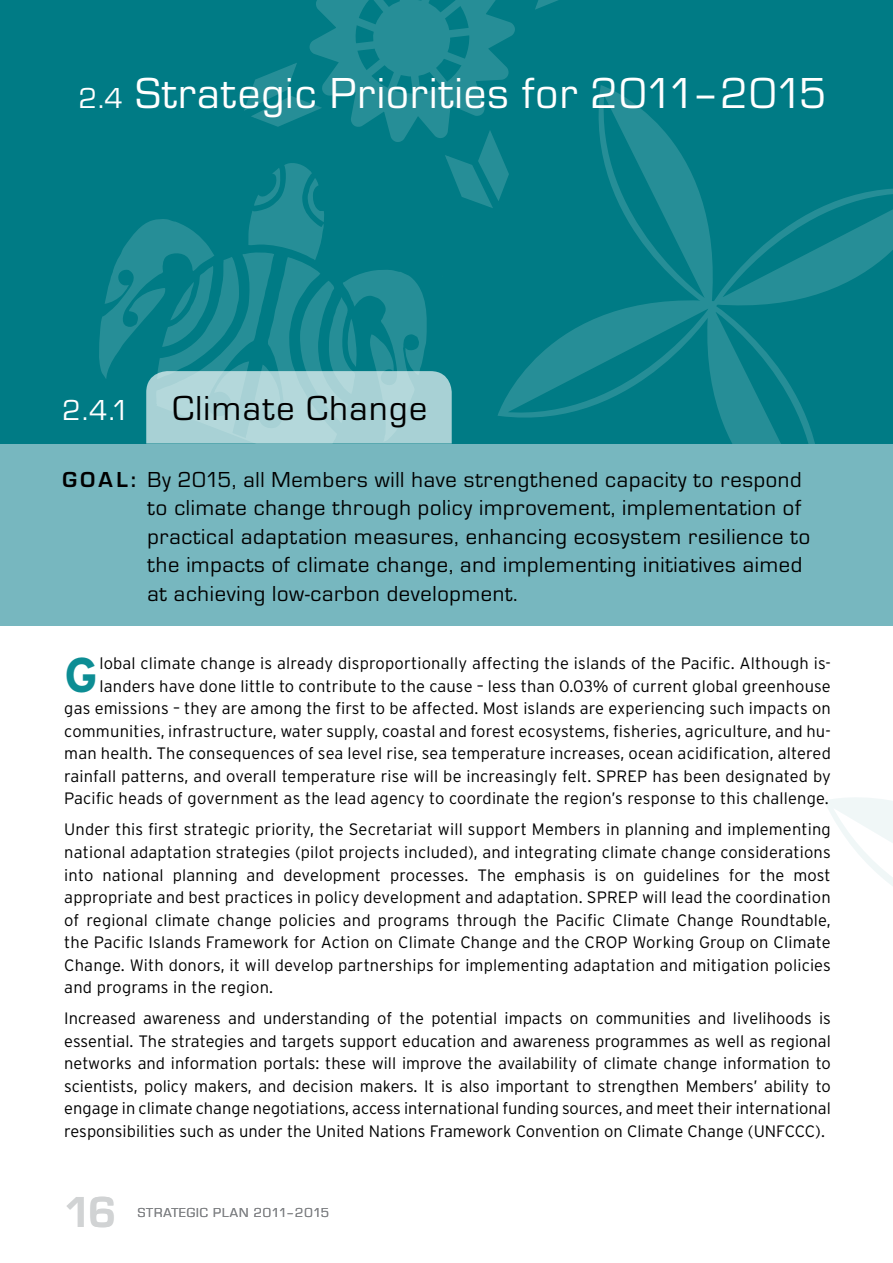
<style>
.page{position:relative;width:893px;height:1263px;background:#fff}
.page>*{position:absolute;margin:0;border:0;box-sizing:border-box;transform-origin:0 0}
.t1{font:700 48.6px "Interstate";color:#0d8d94}
.t2{font:45px "Micro Square";letter-spacing:.02em;color:#fff}
.t3{font:700 45px "Micro Square";color:#d1d3d4}
.t4{font:36px "Micro Square";color:#000}
.t5{font:22.5px/28.5px "Micro Square";letter-spacing:.03em;color:#000}
.t6{font:300 16.5px/22.5px "Interstate";letter-spacing:.01em;color:#000;text-align:justify}
.t7{font:13.5px "Micro Square";letter-spacing:.07em;color:#808285}
.s1{font-size:30px}
.s2{font-size:30px;color:#fff}
.s3{font-weight:700}
</style>
<div class="page">
<svg style="left:825px;top:797px;width:68px;height:89px"></svg>
<div style="left:0;top:0;width:893px;height:625px;background:#007b85"></div>
<div style="left:0;top:444px;width:893px;height:181px;background:#77b7bf"></div>
<svg style="left:99px;top:0;width:794px;height:444px"></svg>
<h2 class="t2" style="left:79px;top:69px;width:749px"><span class="s1">2.4</span> Strategic Priorities for 2011–2015</h2>
<h3 class="t4" style="left:62px;top:389px;width:366px"><span class="s2">2.4.1</span> Climate Change</h3>
<p class="t5" style="left:147px;top:466px;width:664px;text-indent:-85px"><span class="s3">G o a l :</span> By 2015, all Members will have strengthened capacity to respond to climate change through policy improvement, implementation of practical adaptation measures, enhancing ecosystem resilience to the impacts of climate change, and implementing initiatives aimed at achieving low-carbon development.</p>
<h1 class="t1" style="left:64px;top:648px;width:35px">G</h1>
<p class="t6" style="left:64px;top:652px;width:768px;text-align:right">lobal climate change is already disproportionally affecting the islands of the Pacific. Although is&shy;landers have done little to contribute to the cause – less than 0.03% of current global greenhouse<br>gas emissions – they are among the first to be affected. Most islands are experiencing such impacts on communities, infrastructure, water supply, coastal and forest ecosystems, fisheries, agriculture, and hu&shy;man health. The consequences of sea level rise, sea temperature increases, ocean acidification, altered rainfall patterns, and overall temperature rise will be increasingly felt. SPREP has been designated by Pacific heads of government as the lead agency to coordinate the region’s response to this challenge.</p>
<p class="t6" style="left:64px;top:818px;width:768px">Under this first strategic priority, the Secretariat will support Members in planning and implementing national adaptation strategies (pilot projects included), and integrating climate change considerations into national planning and development processes. The emphasis is on guidelines for the most appropriate and best practices in policy development and adaptation. SPREP will lead the coordination of regional climate change policies and programs through the Pacific Climate Change Roundtable, the Pacific Islands Framework for Action on Climate Change and the CROP Working Group on Climate Change. With donors, it will develop partnerships for implementing adaptation and mitigation policies and programs in the region.</p>
<p class="t6" style="left:64px;top:1007px;width:768px">Increased awareness and understanding of the potential impacts on communities and livelihoods is essential. The strategies and targets support education and awareness programmes as well as regional networks and information portals: these will improve the availability of climate change information to scientists, policy makers, and decision makers. It is also important to strengthen Members’ ability to engage in climate change negotiations, access international funding sources, and meet their international responsibilities such as under the United Nations Framework Convention on Climate Change (UNFCCC).</p>
<h2 class="t3" style="left:64px;top:1188px;width:54px">16</h2>
<p class="t7" style="left:138px;top:1205px;width:193px">Strategic Plan 2011–2015</p>
</div>
